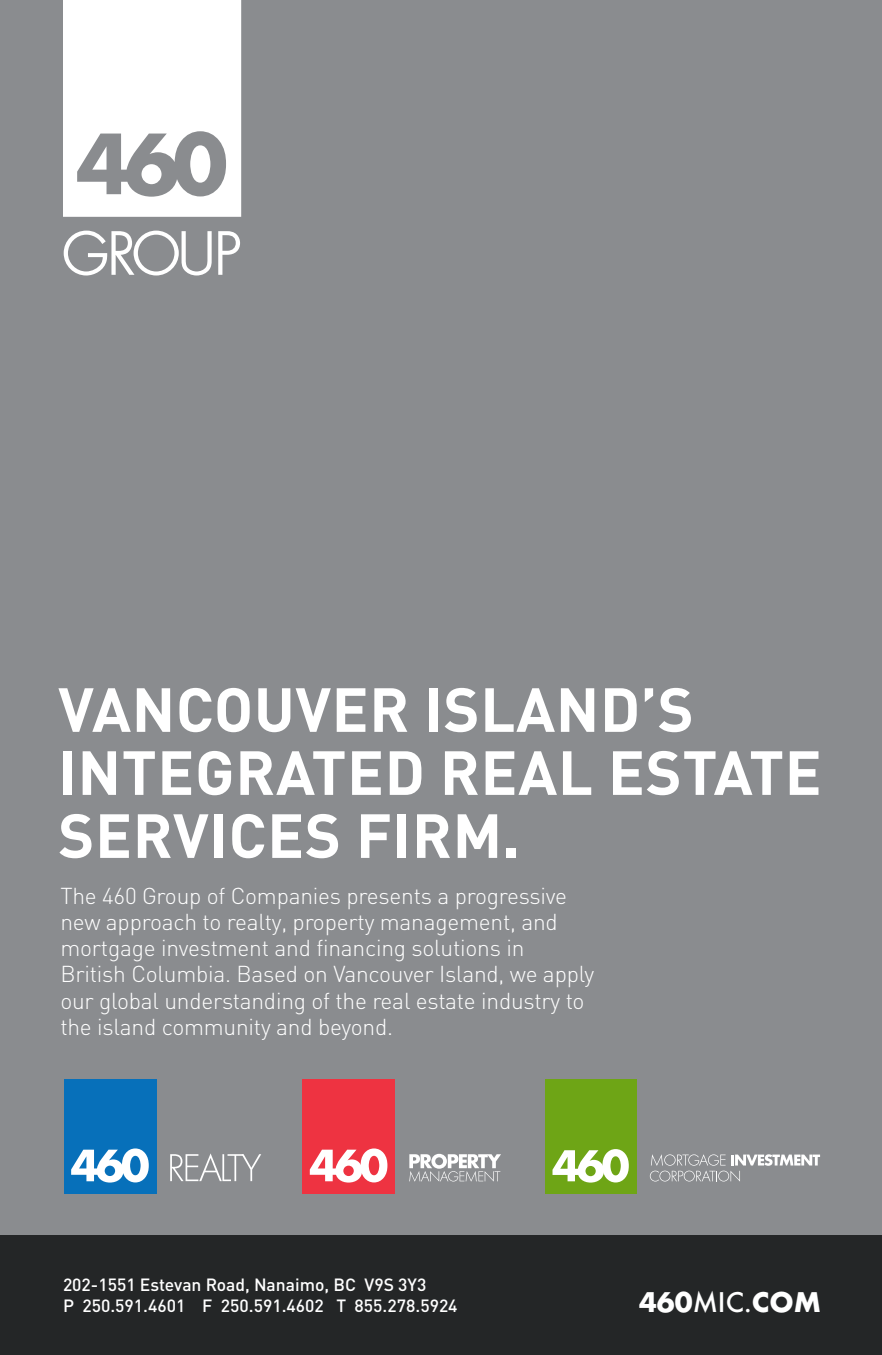
<style>
.page{position:relative;width:882px;height:1355px;background:#fff}
.page>*{position:absolute;margin:0;border:0;box-sizing:border-box;transform-origin:0 0}
.t1{font:700 61.25px/63px "DINOT";letter-spacing:.01em;color:#fff}
.t2{font:700 29.75px "Futura EFOP";color:#fff}
.t3{font:300 22.75px/26.2px "DIN";letter-spacing:-.01em;color:#fff}
.t4{font:500 17.5px/21px "DINOT";color:#fff}
.s1{font-family:"Futura EF";font-weight:500}
</style>
<div class="page">
<div style="left:0;top:0;width:882px;height:1339px;background:#8a8c8f"></div>
<div style="left:0;top:1235px;width:882px;height:119px;background:#242627"></div>
<div style="left:545px;top:1079px;width:92px;height:114px;background:#6ea516"></div>
<svg style="left:553px;top:1149px;width:76px;height:33px"></svg>
<svg style="left:650px;top:1154px;width:170px;height:27px"></svg>
<svg style="left:409px;top:1153px;width:92px;height:28px"></svg>
<div style="left:302px;top:1079px;width:93px;height:114px;background:#ee3341"></div>
<svg style="left:310px;top:1148px;width:77px;height:34px"></svg>
<div style="left:64px;top:1079px;width:93px;height:114px;background:#0770ba"></div>
<svg style="left:170px;top:1153px;width:91px;height:28px"></svg>
<svg style="left:71px;top:1148px;width:78px;height:34px"></svg>
<svg style="left:63px;top:0;width:178px;height:217px;background:#ededee"></svg>
<div style="left:190px;top:145px;width:20px;height:38px;background:#fff;border-radius:50%"></div>
<svg style="left:64px;top:231px;width:148px;height:44px"></svg>
<svg style="left:218px;top:231px;width:22px;height:44px"></svg>
<p class="t1" style="left:58px;top:676px;width:765px">VANCOUVER ISLAND’S<br>INTEGRATED REAL ESTATE<br>SERVICES FIRM.</p>
<p class="t3" style="left:60px;top:882px;width:536px">The 460 Group of Companies presents a progressive new approach to realty, property management, and mortgage investment and financing solutions in British Columbia. Based on Vancouver Island, we apply our global understanding of the real estate industry to the island community and beyond.</p>
<p class="t4" style="left:63px;top:1274px;width:396px">202-1551 Estevan Road, Nanaimo, BC V9S 3Y3<br>P 250.591.4601 F 250.591.4602 T 855.278.5924</p>
<p class="t2" style="left:639px;top:1282px;width:183px">460<span class="s1">MIC.</span>COM</p>
</div>
